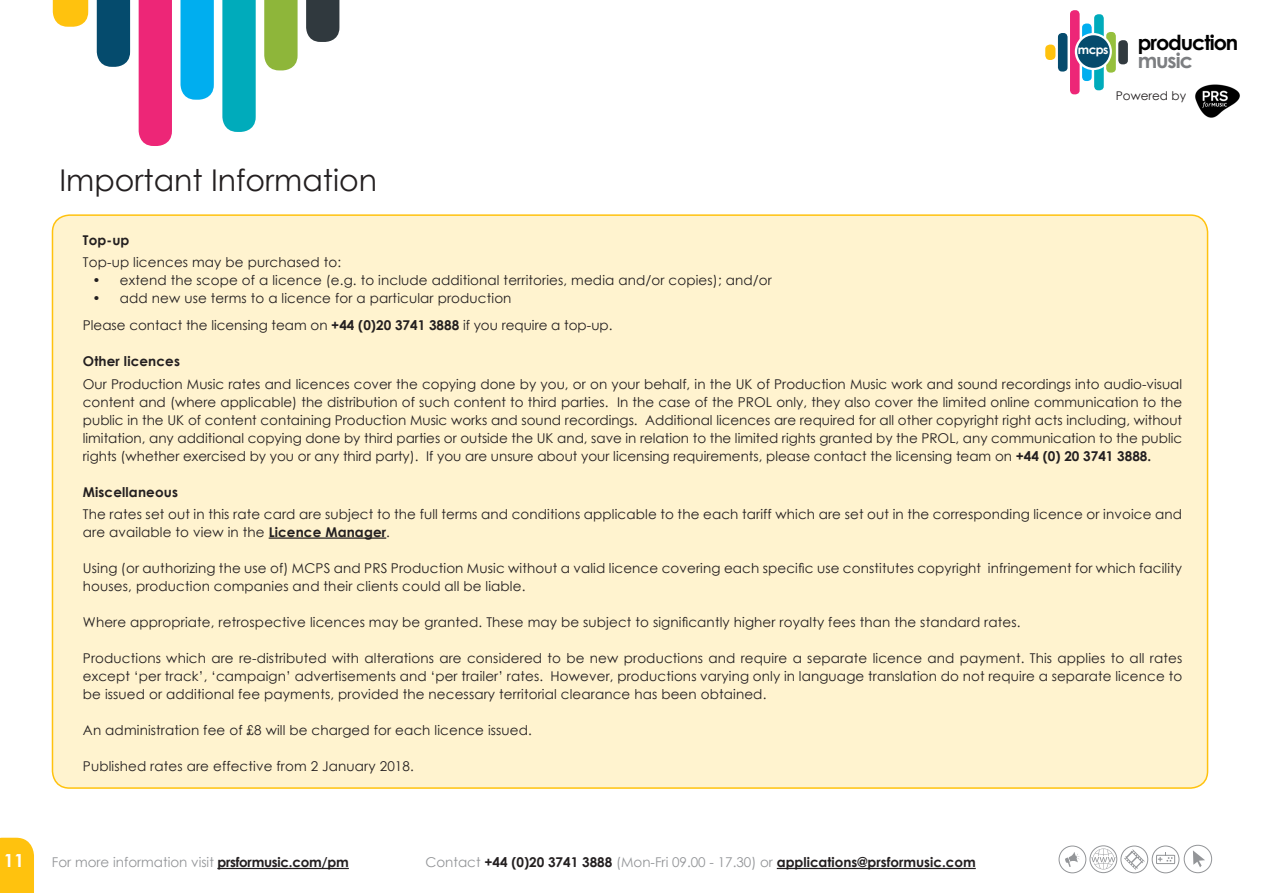
<style>
.page{position:relative;width:1263px;height:893px;background:#fff}
.page>*{position:absolute;margin:0;border:0;box-sizing:border-box;transform-origin:0 0}
.t1{font:30px "Century Gothic";color:#231f20}
.t2{font:700 20.7px "Century Gothic";letter-spacing:-.05em;color:#000}
.t3{font:700 20.7px "Century Gothic";letter-spacing:-.05em;color:#7c7e81}
.t4{font:700 18px "Century Gothic";color:#fff}
.t5{font:13.5px/18px "Century Gothic";letter-spacing:.01em;color:#231f20}
.t6{font:700 13.5px "Century Gothic";color:#231f20}
.t7{font:13.5px "Century Gothic";color:#939598}
.t8{font:700 12.15px "Century Gothic";color:#fff}
.t9{font:12px "Century Gothic";color:#231f20}
.s1{font-weight:700}
.s2{font-weight:700;color:#231f20}
.s3{font-weight:400;color:#939598}
</style>
<div class="page">
<div style="left:0;top:838px;width:34px;height:55px;background:#ffc20e"></div>
<div style="left:139px;top:0;width:33px;height:146px;background:#ed2677"></div>
<svg style="left:180px;top:0;width:34px;height:100px;background:#0cb2ef"></svg>
<svg style="left:222px;top:0;width:34px;height:132px;background:#0aaebd"></svg>
<svg style="left:264px;top:0;width:34px;height:70px;background:#94b944"></svg>
<div style="left:97px;top:0;width:33px;height:67px;background:#054b6d"></div>
<svg style="left:306px;top:0;width:33px;height:42px"></svg>
<svg style="left:53px;top:0;width:35px;height:27px"></svg>
<hr style="left:217px;top:868px;width:132px;height:1px;background:#231f20">
<hr style="left:777px;top:868px;width:199px;height:1px;background:#231f20">
<div style="left:52px;top:215px;width:1155px;height:573px;background:#fff3cf;border-radius:17px"></div>
<hr style="left:269px;top:537px;width:117px;height:2px;background:#231f20">
<div style="left:1070px;top:10px;width:9px;height:84px;background:#ed2677;border-radius:4px"></div>
<div style="left:1082px;top:24px;width:10px;height:57px;background:#00aeef;border-radius:4px"></div>
<div style="left:1094px;top:14px;width:10px;height:76px;background:#00abbb;border-radius:4px"></div>
<div style="left:1106px;top:32px;width:10px;height:41px;background:#96c03d;border-radius:4px"></div>
<div style="left:1058px;top:33px;width:9px;height:39px;background:#054b6d;border-radius:4px"></div>
<div style="left:1118px;top:40px;width:10px;height:24px;background:#313a3f;border-radius:4px"></div>
<svg style="left:1075px;top:33px;width:37px;height:37px"></svg>
<div style="left:1077px;top:35px;width:33px;height:33px;background:#054b6d;border-radius:50%"></div>
<div style="left:1045px;top:45px;width:10px;height:15px;background:#ffc20e;border-radius:5px"></div>
<img style="left:1195px;top:84px;width:45px;height:34px">
<svg style="left:1152px;top:846px;width:27px;height:27px"></svg>
<div style="left:1152px;top:846px;width:27px;height:27px;border:1px solid #939598;border-radius:50%"></div>
<div style="left:1156px;top:855px;width:19px;height:9px;border:1px solid #939598"></div>
<svg style="left:1158px;top:852px;width:14px;height:9px"></svg>
<div style="left:1059px;top:846px;width:27px;height:27px;border:1px solid #939598;border-radius:50%"></div>
<div style="left:1120px;top:846px;width:28px;height:27px;border:1px solid #939598;border-radius:50%"></div>
<svg style="left:1124px;top:849px;width:21px;height:21px"></svg>
<svg style="left:1065px;top:852px;width:14px;height:15px"></svg>
<div style="left:1090px;top:845px;width:27px;height:28px;border:1px solid #939598;border-radius:50%"></div>
<svg style="left:1091px;top:848px;width:24px;height:21px"></svg>
<div style="left:1184px;top:845px;width:28px;height:28px;border:1px solid #939598;border-radius:50%"></div>
<svg style="left:1193px;top:850px;width:12px;height:17px"></svg>
<p class="t8" style="left:1078px;top:41px;width:32px">mcps</p>
<h2 class="t2" style="left:1138px;top:27px;width:102px">production</h2>
<h2 class="t3" style="left:1138px;top:45px;width:57px">music</h2>
<p class="t9" style="left:1116px;top:88px;width:72px">Powered by</p>
<h1 class="t1" style="left:60px;top:161px;width:319px">Important Information</h1>
<p class="t6" style="left:83px;top:231px;width:48px">Top-up</p>
<p class="t5" style="left:83px;top:253px;width:260px">Top-up licences may be purchased to:</p>
<p class="t5" style="left:92px;top:271px;width:681px">• extend the scope of a licence (e.g. to include additional territories, media and/or copies); and/or</p>
<p class="t5" style="left:83px;top:284px;width:531px;line-height:27px;text-indent:10px">• add new use terms to a licence for a particular production<br>Please contact the licensing team on <span class="s1">+44 (0)20 3741 3888</span> if you require a top-up.</p>
<p class="t6" style="left:83px;top:353px;width:99px">Other licences</p>
<p class="t5" style="left:83px;top:374px;width:1101px;text-align:justify">Our Production Music rates and licences cover the copying done by you, or on your behalf, in the UK of Production Music work and sound recordings into audio-visual content and (where applicable) the distribution of such content to third parties. In the case of the PROL only, they also cover the limited online communication to the public in the UK of content containing Production Music works and sound recordings. Additional licences are required for all other copyright right acts including, without limitation, any additional copying done by third parties or outside the UK and, save in relation to the limited rights granted by the PROL, any communication to the public rights (whether exercised by you or any third party). If you are unsure about your licensing requirements, please contact the licensing team on <span class="s1">+44 (0) 20 3741 3888.</span></p>
<p class="t6" style="left:83px;top:483px;width:97px">Miscellaneous</p>
<p class="t5" style="left:83px;top:504px;width:1101px">The rates set out in this rate card are subject to the full terms and conditions applicable to the each tariff which are set out in the corresponding licence or invoice and are available to view in the <span class="s1">Licence Manager</span>.</p>
<p class="t5" style="left:83px;top:558px;width:1101px">Using (or authorizing the use of) MCPS and PRS Production Music without a valid licence covering each specific use constitutes copyright infringement for which facility houses, production companies and their clients could all be liable.</p>
<p class="t5" style="left:83px;top:612px;width:939px">Where appropriate, retrospective licences may be granted. These may be subject to significantly higher royalty fees than the standard rates.</p>
<p class="t5" style="left:83px;top:648px;width:1101px;text-align:justify">Productions which are re-distributed with alterations are considered to be new productions and require a separate licence and payment. This applies to all rates except ‘per track’, ‘campaign’ advertisements and ‘per trailer’ rates. However, productions varying only in language translation do not require a separate licence to be issued or additional fee payments, provided the necessary territorial clearance has been obtained.</p>
<p class="t5" style="left:83px;top:720px;width:451px">An administration fee of £8 will be charged for each licence issued.</p>
<p class="t5" style="left:83px;top:756px;width:332px">Published rates are effective from 2 January 2018.</p>
<h3 class="t4" style="left:4px;top:849px;width:22px">11</h3>
<p class="t7" style="left:52px;top:854px;width:298px">For more information visit <span class="s2">prsformusic.com/pm</span></p>
<p class="t6" style="left:425px;top:854px;width:552px"><span class="s3">Contact</span> +44 (0)20 3741 3888 <span class="s3">(Mon-Fri 09.00 - 17.30) or</span> applications@prsformusic.com</p>
</div>
